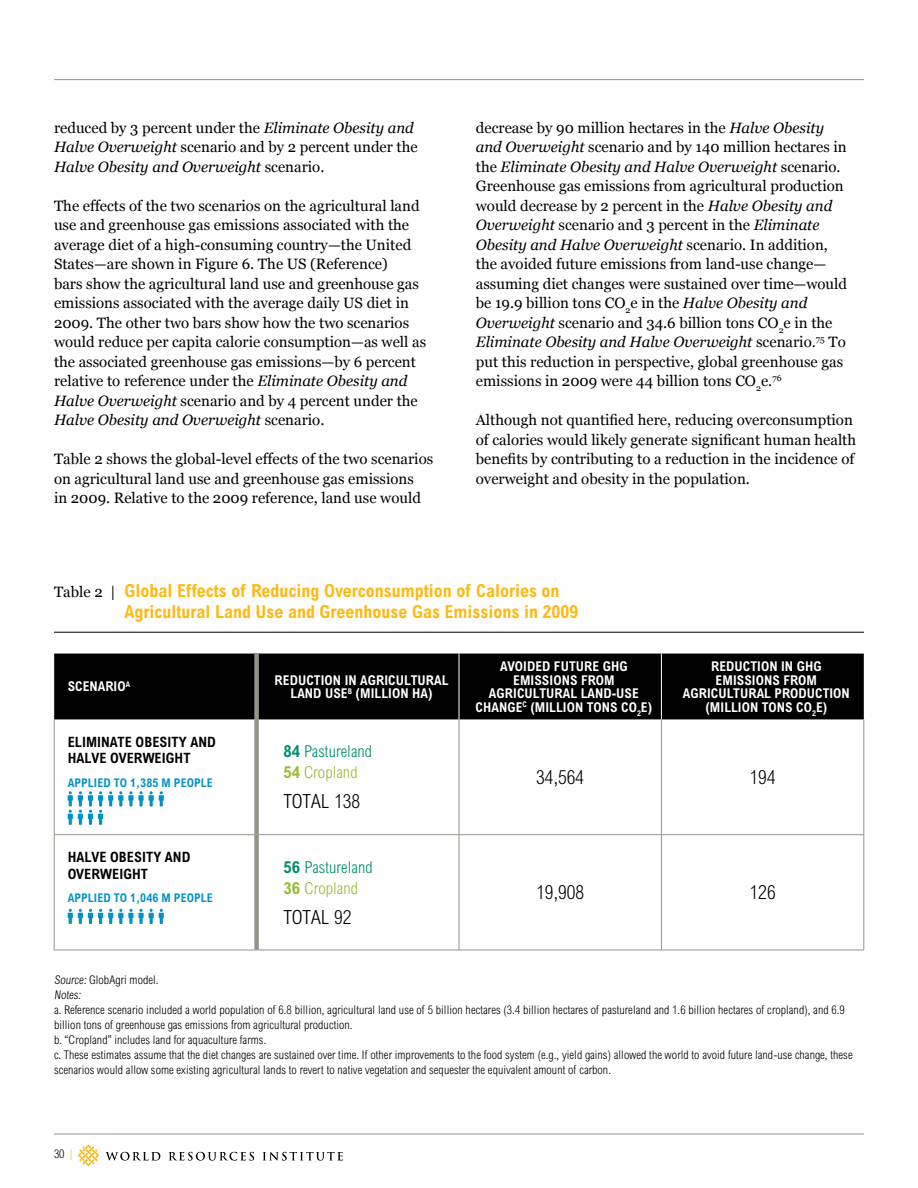
<style>
.page{position:relative;width:918px;height:1188px;background:#fff}
.page>*{position:absolute;margin:0;border:0;box-sizing:border-box;transform-origin:0 0}
.t1{font:300 condensed 19.5px "Arial MT Std";letter-spacing:.005em;color:#000}
.t2{font:700 condensed 18px/21px "Arial MT Std";color:#fdb913}
.t3{font:300 condensed 16.5px/21px "Arial MT Std";letter-spacing:.005em;color:#008d6a}
.t4{font:15px/19.5px "Georgia";color:#000}
.t5{font:700 condensed 14.25px/16.5px "Arial MT Std";letter-spacing:.005em;color:#000}
.t6{font:700 condensed 13.5px/13.5px "Arial MT Std";letter-spacing:.005em;color:#fff;text-align:center}
.t7{font:300 condensed 12px/15px "Arial MT Std";letter-spacing:.005em;color:#000}
.t8{font:700 condensed 12px "Arial MT Std";letter-spacing:.005em;color:#0092c3}
.s1{font-style:italic}
.s2{font-family:"Georgia";font-weight:400;font-stretch:normal;font-size:15px;color:#000}
.s3{font-weight:700}
.s4{font-weight:700;color:#96bc33}
.s5{color:#96bc33}
.s6{color:#fdb913}
</style>
<div class="page">
<hr style="left:54px;top:1134px;width:810px;height:1px;background:#94948b">
<svg style="left:78px;top:1144px;width:21px;height:22px"></svg>
<svg style="left:106px;top:1152px;width:54px;height:9px"></svg>
<svg style="left:169px;top:1152px;width:85px;height:9px"></svg>
<svg style="left:263px;top:1152px;width:80px;height:9px"></svg>
<hr style="left:54px;top:79px;width:810px;height:1px;background:#94948b">
<hr style="left:54px;top:632px;width:810px;height:1px;background:#000">
<div style="left:54px;top:654px;width:810px;height:65px;background:#000"></div>
<hr style="left:459px;top:654px;width:1px;height:65px;background:#fff">
<hr style="left:661px;top:654px;width:1px;height:65px;background:#fff">
<div style="left:254px;top:719px;width:5px;height:116px;background:#94948b"></div>
<div style="left:254px;top:835px;width:5px;height:115px;background:#94948b"></div>
<div style="left:254px;top:654px;width:5px;height:65px;background:#94948b"></div>
<hr style="left:54px;top:834px;width:203px;height:1px;background:#94948b">
<hr style="left:257px;top:834px;width:202px;height:1px;background:#94948b">
<hr style="left:459px;top:719px;width:1px;height:116px;background:#94948b">
<hr style="left:661px;top:719px;width:1px;height:116px;background:#94948b">
<hr style="left:864px;top:719px;width:1px;height:116px;background:#94948b">
<hr style="left:459px;top:835px;width:1px;height:115px;background:#94948b">
<hr style="left:661px;top:835px;width:1px;height:115px;background:#94948b">
<hr style="left:864px;top:835px;width:1px;height:115px;background:#94948b">
<hr style="left:459px;top:834px;width:202px;height:1px;background:#94948b">
<hr style="left:661px;top:834px;width:203px;height:1px;background:#94948b">
<hr style="left:54px;top:950px;width:203px;height:1px;background:#94948b">
<hr style="left:257px;top:950px;width:202px;height:1px;background:#94948b">
<hr style="left:459px;top:950px;width:202px;height:1px;background:#94948b">
<hr style="left:661px;top:950px;width:203px;height:1px;background:#94948b">
<hr style="left:54px;top:719px;width:1px;height:116px;background:#94948b">
<hr style="left:54px;top:835px;width:1px;height:115px;background:#94948b">
<svg style="left:68px;top:791px;width:96px;height:34px"></svg>
<svg style="left:68px;top:909px;width:96px;height:15px"></svg>
<p class="t4" style="left:54px;top:117px;width:365px">reduced by 3 percent under the <span class="s1">Eliminate Obesity and<br>Halve Overweight</span> scenario and by 2 percent under the<br><span class="s1">Halve Obesity and Overweight</span> scenario.</p>
<p class="t4" style="left:54px;top:195px;width:374px">The effects of the two scenarios on the agricultural land use and greenhouse gas emissions associated with the average diet of a high-consuming country—the United States—are shown in Figure 6. The US (Reference)<br>bars show the agricultural land use and greenhouse gas emissions associated with the average daily US diet in 2009. The other two bars show how the two scenarios would reduce per capita calorie consumption—as well as the associated greenhouse gas emissions—by 6 percent relative to reference under the <span class="s1">Eliminate Obesity and Halve Overweight</span> scenario and by 4 percent under the <span class="s1">Halve Obesity and Overweight</span> scenario.</p>
<p class="t4" style="left:54px;top:449px;width:381px">Table 2 shows the global-level effects of the two scenarios on agricultural land use and greenhouse gas emissions<br>in 2009. Relative to the 2009 reference, land use would</p>
<p class="t4" style="left:476px;top:117px;width:373px">decrease by 90 million hectares in the <span class="s1">Halve Obesity and Overweight</span> scenario and by 140 million hectares in the <span class="s1">Eliminate Obesity and Halve Overweight</span> scenario.<br>Greenhouse gas emissions from agricultural production would decrease by 2 percent in the <span class="s1">Halve Obesity and Overweight</span> scenario and 3 percent in the <span class="s1">Eliminate Obesity and Halve Overweight</span> scenario. In addition, the avoided future emissions from land-use change— assuming diet changes were sustained over time—would be 19.9 billion tons CO<sub>2</sub>e in the <span class="s1">Halve Obesity and Overweight</span> scenario and 34.6 billion tons CO<sub>2</sub>e in the <span class="s1">Eliminate Obesity and Halve Overweight</span> scenario.<sup>75</sup> To put this reduction in perspective, global greenhouse gas emissions in 2009 were 44 billion tons CO<sub>2</sub>e.<sup>76</sup></p>
<p class="t4" style="left:476px;top:410px;width:382px">Although not quantified here, reducing overconsumption of calories would likely generate significant human health benefits by contributing to a reduction in the incidence of overweight and obesity in the population.</p>
<p class="t2" style="left:125px;top:580px;width:455px;text-indent:-71px"><span class="s2">Table 2 |</span> Global Effects of Reducing Overconsumption of Calories on<br>Agricultural Land Use and Greenhouse Gas Emissions in 2009</p>
<p class="t6" style="left:68px;top:680px;width:64px">SCENARIO<sup>A</sup></p>
<p class="t6" style="left:275px;top:673px;width:175px">REDUCTION IN AGRICULTURAL<br>LAND USE<sup>B</sup> (MILLION HA)</p>
<p class="t5" style="left:68px;top:734px;width:150px">ELIMINATE OBESITY AND<br>HALVE OVERWEIGHT</p>
<p class="t8" style="left:68px;top:776px;width:147px">APPLIED TO 1,385 M PEOPLE</p>
<p class="t5" style="left:68px;top:849px;width:124px">HALVE OBESITY AND<br>OVERWEIGHT</p>
<p class="t8" style="left:68px;top:891px;width:147px">APPLIED TO 1,046 M PEOPLE</p>
<p class="t3" style="left:284px;top:741px;width:90px"><span class="s3">84</span> Pastureland<br><span class="s4">54</span> <span class="s5">Cropland</span></p>
<h1 class="t1" style="left:284px;top:791px;width:78px">TOTAL 138</h1>
<p class="t3" style="left:284px;top:856px;width:91px"><span class="s3">56</span> Pastureland<br><span class="s4">36</span> <span class="s5">Cropland</span></p>
<h1 class="t1" style="left:284px;top:906px;width:69px">TOTAL 92</h1>
<p class="t6" style="left:476px;top:660px;width:178px">AVOIDED FUTURE GHG<br>EMISSIONS FROM<br>AGRICULTURAL LAND-USE<br>CHANGE<sup>C</sup> (MILLION TONS CO<sub>2</sub>E)</p>
<p class="t6" style="left:683px;top:660px;width:169px">REDUCTION IN GHG<br>EMISSIONS FROM<br>AGRICULTURAL PRODUCTION (MILLION TONS CO<sub>2</sub>E)</p>
<h1 class="t1" style="left:536px;top:766px;width:50px">34,564</h1>
<h1 class="t1" style="left:750px;top:766px;width:28px">194</h1>
<h1 class="t1" style="left:536px;top:881px;width:50px">19,908</h1>
<h1 class="t1" style="left:750px;top:881px;width:28px">126</h1>
<p class="t7" style="left:54px;top:972px;width:800px">Source: GlobAgri model.<br>Notes:<br>a. Reference scenario included a world population of 6.8 billion, agricultural land use of 5 billion hectares (3.4 billion hectares of pastureland and 1.6 billion hectares of cropland), and 6.9 billion tons of greenhouse gas emissions from agricultural production.<br>b. “Cropland” includes land for aquaculture farms.<br>c. These estimates assume that the diet changes are sustained over time. If other improvements to the food system (e.g., yield gains) allowed the world to avoid future land-use change, these scenarios would allow some existing agricultural lands to revert to native vegetation and sequester the equivalent amount of carbon.</p>
<p class="t7" style="left:54px;top:1146px;width:20px">30 <span class="s6">|</span></p>
</div>
